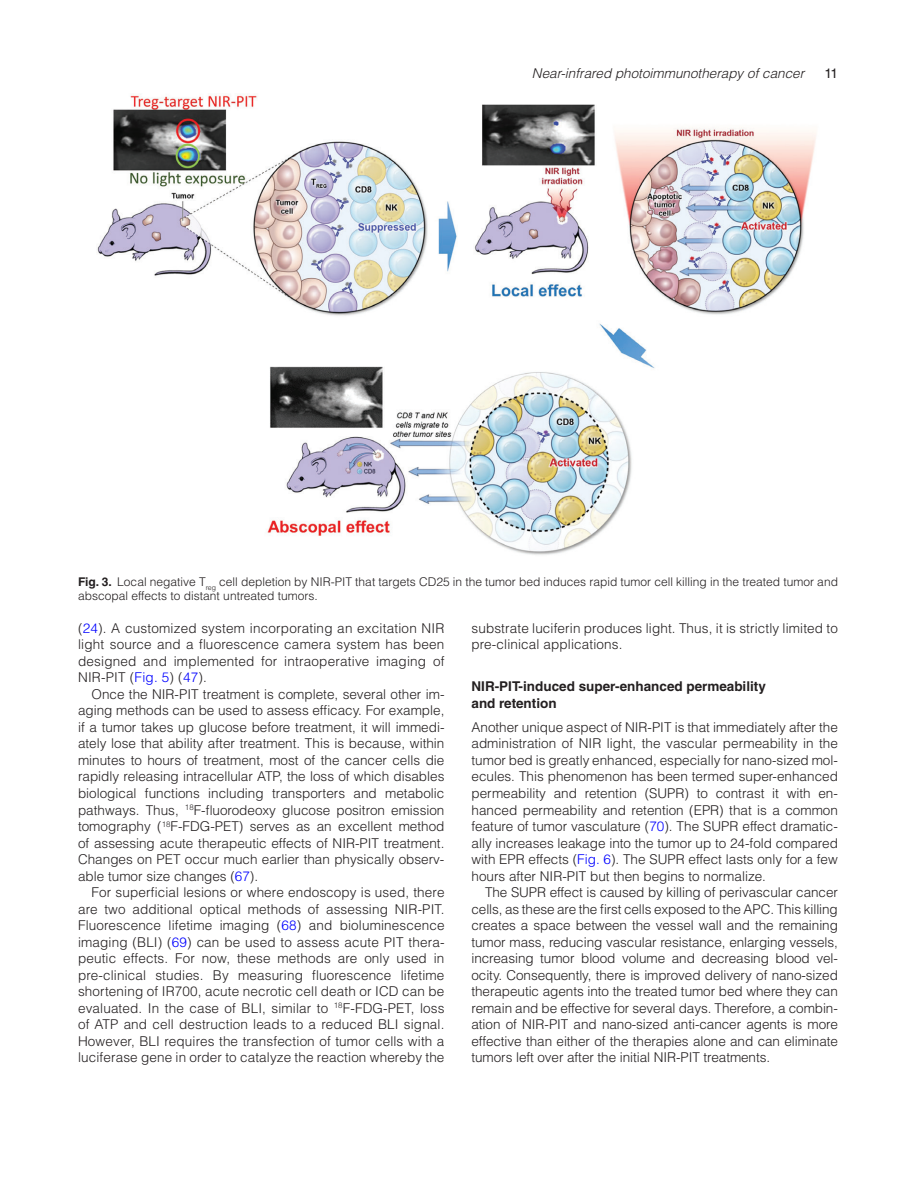
<style>
.page{position:relative;width:919px;height:1187px;background:#fff}
.page>*{position:absolute;margin:0;border:0;box-sizing:border-box;transform-origin:0 0}
.t1{font:300 13.5px/16.5px "Helvetica LT Std";letter-spacing:.01em;color:#231f20;text-align:justify}
.t2{font:700 13.5px/16.5px "Helvetica LT Std";color:#231f20}
.t3{font:italic 300 13.5px "Helvetica LT Std";color:#231f20}
.t4{font:13.5px "Helvetica LT Std";color:#231f20}
.t5{font:300 12px/13.5px "Helvetica LT Std";color:#231f20}
.s1{font-weight:700}
.s2{color:#00f}
</style>
<div class="page">
<img style="left:97px;top:94px;width:719px;height:461px">
<p class="t3" style="left:532px;top:65px;width:274px">Near-infrared photoimmunotherapy of cancer</p>
<p class="t4" style="left:824px;top:65px;width:15px">11</p>
<p class="t5" style="left:78px;top:575px;width:761px"><span class="s1">Fig. 3.</span> Local negative T<sub>reg</sub> cell depletion by NIR-PIT that targets CD25 in the tumor bed induces rapid tumor cell killing in the treated tumor and abscopal effects to distant untreated tumors.</p>
<p class="t1" style="left:78px;top:619px;width:368px">(<span class="s2">24</span>). A customized system incorporating an excitation NIR light source and a fluorescence camera system has been designed and implemented for intraoperative imaging of NIR-PIT (<span class="s2">Fig. 5</span>) (<span class="s2">47</span>).</p>
<p class="t1" style="left:78px;top:685px;width:368px;text-indent:14px">Once the NIR-PIT treatment is complete, several other im&shy;aging methods can be used to assess efficacy. For example, if a tumor takes up glucose before treatment, it will immedi&shy;ately lose that ability after treatment. This is because, within minutes to hours of treatment, most of the cancer cells die rapidly releasing intracellular ATP, the loss of which disables biological functions including transporters and metabolic pathways. Thus, <sup>18</sup>F-fluorodeoxy glucose positron emission tomography (<sup>18</sup>F-FDG-PET) serves as an excellent method of assessing acute therapeutic effects of NIR-PIT treatment.<br>Changes on PET occur much earlier than physically observ&shy;able tumor size changes (<span class="s2">67</span>).</p>
<p class="t1" style="left:78px;top:883px;width:368px;text-indent:14px">For superficial lesions or where endoscopy is used, there are two additional optical methods of assessing NIR-PIT.<br>Fluorescence lifetime imaging (<span class="s2">68</span>) and bioluminescence imaging (BLI) (<span class="s2">69</span>) can be used to assess acute PIT thera&shy;peutic effects. For now, these methods are only used in pre-clinical studies. By measuring fluorescence lifetime shortening of IR700, acute necrotic cell death or ICD can be evaluated. In the case of BLI, similar to <sup>18</sup>F-FDG-PET, loss of ATP and cell destruction leads to a reduced BLI signal.<br>However, BLI requires the transfection of tumor cells with a luciferase gene in order to catalyze the reaction whereby the</p>
<p class="t1" style="left:471px;top:619px;width:368px">substrate luciferin produces light. Thus, it is strictly limited to pre-clinical applications.</p>
<p class="t2" style="left:471px;top:678px;width:296px">NIR-PIT-induced super-enhanced permeability and retention</p>
<p class="t1" style="left:471px;top:718px;width:368px">Another unique aspect of NIR-PIT is that immediately after the administration of NIR light, the vascular permeability in the tumor bed is greatly enhanced, especially for nano-sized mol&shy;ecules. This phenomenon has been termed super-enhanced permeability and retention (SUPR) to contrast it with en&shy;hanced permeability and retention (EPR) that is a common feature of tumor vasculature (<span class="s2">70</span>). The SUPR effect dramatic&shy;ally increases leakage into the tumor up to 24-fold compared with EPR effects (<span class="s2">Fig. 6</span>). The SUPR effect lasts only for a few hours after NIR-PIT but then begins to normalize.</p>
<p class="t1" style="left:471px;top:883px;width:368px;text-indent:14px">The SUPR effect is caused by killing of perivascular cancer cells, as these are the first cells exposed to the APC. This killing creates a space between the vessel wall and the remaining tumor mass, reducing vascular resistance, enlarging vessels, increasing tumor blood volume and decreasing blood vel&shy;ocity. Consequently, there is improved delivery of nano-sized therapeutic agents into the treated tumor bed where they can remain and be effective for several days. Therefore, a combin&shy;ation of NIR-PIT and nano-sized anti-cancer agents is more effective than either of the therapies alone and can eliminate tumors left over after the initial NIR-PIT treatments.</p>
</div>
